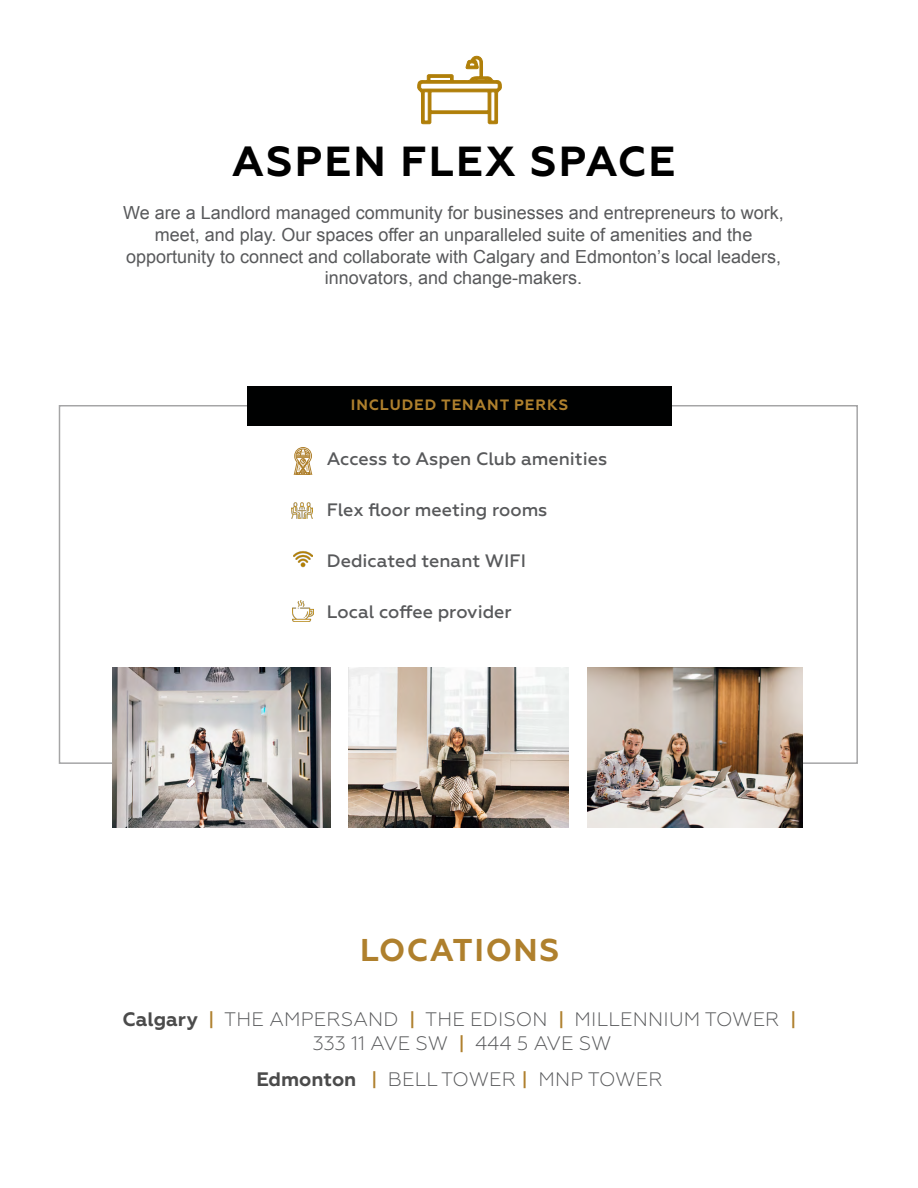
<style>
.page{position:relative;width:918px;height:1188px;background:#fff}
.page>*{position:absolute;margin:0;border:0;box-sizing:border-box;transform-origin:0 0}
.t1{font:700 42px "Geometria";letter-spacing:.05em;color:#000}
.t2{font:700 31.5px "Geometria";letter-spacing:.05em;color:#af802d}
.t3{font:300 19.5px/23.4px "Geometria";letter-spacing:.01em;color:#58595b;text-align:center}
.t4{font:18px/21.6px "Arial";color:#58595b;text-align:center}
.t5{font:500 18px "Geometria";color:#58595b}
.t6{font:700 15px "Geometria";letter-spacing:.06em;color:#af802d}
.s1{font-weight:700;color:#4b4b4b}
.s2{font-weight:500;color:#af802d}
</style>
<div class="page">
<svg style="left:417px;top:56px;width:85px;height:68px"></svg>
<svg style="left:58px;top:405px;width:800px;height:360px"></svg>
<div style="left:247px;top:386px;width:425px;height:40px;background:#000101"></div>
<img style="left:587px;top:667px;width:215px;height:160px">
<img style="left:112px;top:667px;width:219px;height:160px">
<img style="left:349px;top:667px;width:219px;height:160px">
<h1 class="t1" style="left:232px;top:137px;width:445px">ASPEN FLEX SPACE</h1>
<p class="t4" style="left:123px;top:203px;width:662px">We are a Landlord managed community for businesses and entrepreneurs to work, meet, and play. Our spaces offer an unparalleled suite of amenities and the opportunity to connect and collaborate with Calgary and Edmonton’s local leaders, innovators, and change-makers.</p>
<p class="t6" style="left:351px;top:396px;width:219px">INCLUDED TENANT PERKS</p>
<p class="t5" style="left:327px;top:449px;width:282px">Access to Aspen Club amenities</p>
<p class="t5" style="left:327px;top:500px;width:222px">Flex floor meeting rooms</p>
<p class="t5" style="left:327px;top:551px;width:201px">Dedicated tenant WIFI</p>
<p class="t5" style="left:327px;top:602px;width:187px">Local coffee provider</p>
<h2 class="t2" style="left:360px;top:932px;width:201px">LOCATIONS</h2>
<p class="t3" style="left:123px;top:1008px;width:676px"><span class="s1">Calgary</span> <span class="s2">|</span> THE AMPERSAND <span class="s2">|</span> THE EDISON <span class="s2">|</span> MILLENNIUM TOWER <span class="s2">|<br></span>333 11 AVE SW <span class="s2">|</span> 444 5 AVE SW</p>
<p class="t3" style="left:256px;top:1067px;width:408px"><span class="s1">Edmonton</span> <span class="s2">|</span> BELL TOWER <span class="s2">|</span> MNP TOWER</p>
</div>
